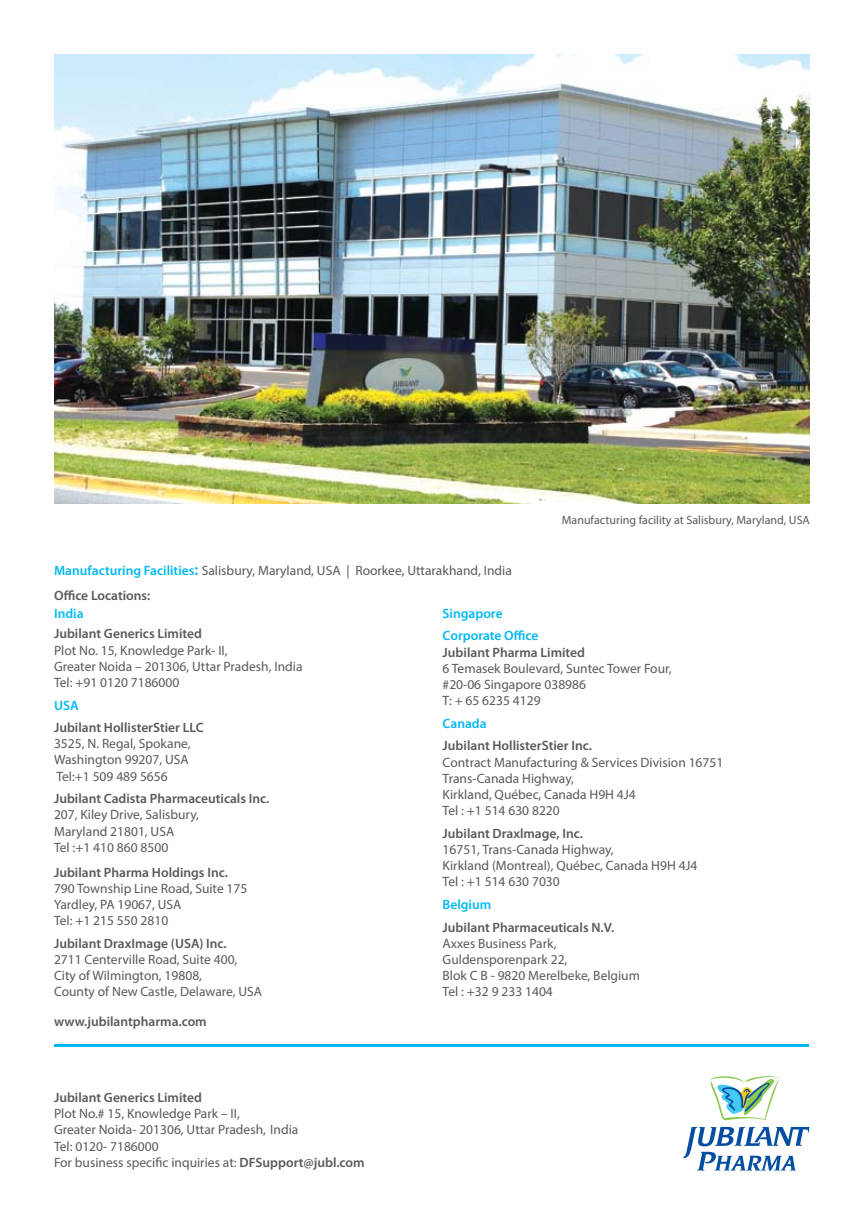
<style>
.page{position:relative;width:864px;height:1225px;background:#fff}
.page>*{position:absolute;margin:0;border:0;box-sizing:border-box;transform-origin:0 0}
.t1{font:13.5px/16.2px "Myriad Pro";color:#58595b}
.t2{font:600 13.5px "Myriad Pro";color:#58595b}
.t3{font:600 13.5px/22.5px "Myriad Pro";color:#00b9f2}
.t4{font:12px "Myriad Pro";color:#58595b}
.s1{font-weight:600;color:#00b9f2}
.s2{font-weight:600;font-size:16.5px;color:#00b9f2}
.s3{font-weight:600}
</style>
<div class="page">
<hr style="left:55px;top:1044px;width:753px;height:2px;background:#00b9f2">
<svg style="left:710px;top:1076px;width:69px;height:44px"></svg>
<svg style="left:683px;top:1126px;width:126px;height:44px"></svg>
<img style="left:55px;top:54px;width:754px;height:449px">
<p class="t4" style="left:561px;top:512px;width:249px">Manufacturing facility at Salisbury, Maryland, USA</p>
<p class="t1" style="left:54px;top:558px;width:459px;line-height:24.8px"><span class="s1">Manufacturing Facilities</span><span class="s2">:</span> Salisbury, Maryland, USA | Roorkee, Uttarakhand, I ndia<br><span class="s3">Office Locations:</span></p>
<p class="t3" style="left:54px;top:602px;width:31px">India</p>
<p class="t2" style="left:54px;top:625px;width:149px">Jubilant Generics Limited</p>
<p class="t1" style="left:54px;top:641px;width:250px">Plot No. 15, Knowledge Park- II,<br>Greater Noida – 201306, Uttar Pradesh, I ndia<br>Tel: +91 0120 7186000</p>
<p class="t3" style="left:54px;top:693px;width:26px">USA</p>
<p class="t2" style="left:54px;top:719px;width:151px">Jubilant HollisterStier LLC</p>
<p class="t1" style="left:54px;top:735px;width:138px">3525, N. Regal, Spokane,<br>Washington 99207, USA<br>Tel:+1 509 489 5656</p>
<p class="t2" style="left:54px;top:790px;width:217px">Jubilant Cadista Pharmaceuticals Inc.</p>
<p class="t1" style="left:54px;top:806px;width:146px">207, Kiley Drive, Salisbury,<br>Maryland 21801, USA<br>Tel :+1 410 860 8500</p>
<p class="t2" style="left:54px;top:863px;width:175px">Jubilant Pharma Holdings Inc.</p>
<p class="t1" style="left:54px;top:880px;width:195px">790 Township Line Road, Suite 175<br>Yardley, PA 19067, USA<br>Tel: +1 215 550 2810</p>
<p class="t2" style="left:54px;top:934px;width:174px">Jubilant DraxImage (USA) Inc.</p>
<p class="t1" style="left:54px;top:951px;width:209px">2711 Centerville Road, Suite 400,<br>City of Wilmington, 19808,<br>County of New Castle, Delaware, USA</p>
<p class="t3" style="left:442px;top:602px;width:97px">Singapore<br>Corporate Office</p>
<p class="t2" style="left:442px;top:643px;width:144px">Jubilant Pharma Limited</p>
<p class="t1" style="left:442px;top:660px;width:230px">6 Temasek Boulevard, Suntec Tower Four, #20-06 Singapore 038986<br>T: + 65 6235 4129</p>
<p class="t3" style="left:442px;top:711px;width:45px">Canada</p>
<p class="t2" style="left:442px;top:737px;width:151px">Jubilant HollisterStier Inc.</p>
<p class="t1" style="left:442px;top:754px;width:282px">Contract Manufacturing &amp; Services Division 16751<br>Trans-Canada Highway,<br>Kirkland, Québec, Canada H9H 4J4<br>Tel : +1 514 630 8220</p>
<p class="t2" style="left:442px;top:824px;width:142px">Jubilant Draxlmage, Inc.</p>
<p class="t1" style="left:442px;top:841px;width:256px">16751, Trans-Canada Highway,<br>Kirkland (Montreal), Québec, Canada H9H 4J4<br>Tel : +1 514 630 7030</p>
<p class="t3" style="left:442px;top:893px;width:50px">Belgium</p>
<p class="t2" style="left:442px;top:918px;width:173px">Jubilant Pharmaceuticals N.V.</p>
<p class="t1" style="left:442px;top:935px;width:199px">Axxes Business Park,<br>Guldensporenpark 22,<br>Blok C B - 9820 Merelbeke, Belgium<br>Tel : +32 9 233 1404</p>
<p class="t2" style="left:54px;top:1013px;width:154px">www.jubilantpharma.com</p>
<p class="t2" style="left:54px;top:1088px;width:149px">Jubilant Generics Limited</p>
<p class="t1" style="left:54px;top:1105px;width:312px">Plot No.# 15, Knowledge Park – II,<br>Greater Noida- 201306, Uttar Pradesh, I ndia<br>Tel: 0120- 7186000<br>For business specific inquiries at: <span class="s3">DFSupport@jubl.com</span></p>
</div>
